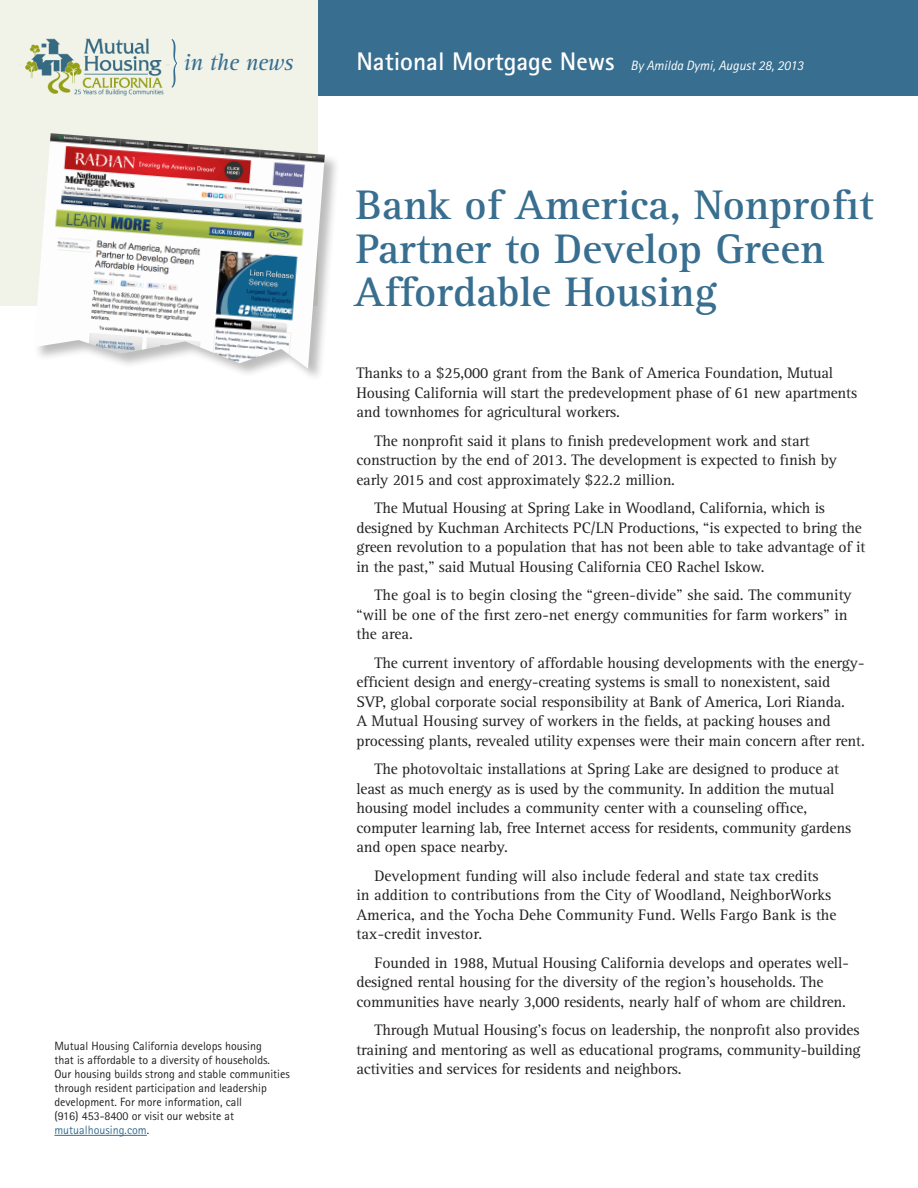
<style>
.page{position:relative;width:918px;height:1188px;background:#fff}
.page>*{position:absolute;margin:0;border:0;box-sizing:border-box;transform-origin:0 0}
.t1{font:700 42.75px/43.5px "Rotis Serif";color:#386e8f}
.t2{font:italic 23.85px "Rotis Serif";letter-spacing:-.02em;color:#386e8f}
.t3{font:15.75px/19.5px "Rotis Serif";letter-spacing:-.01em;color:#231f20}
.t4{font:italic 13.5px "Rotis Sans Serif";color:#fff}
.t5{font:12px/14.1px "Rotis Sans Serif";color:#231f20}
.s1{color:#386e8f}
.s2{font-weight:700;font-style:normal;font-size:25.5px}
</style>
<div class="page">
<div style="left:314px;top:0;width:604px;height:95px;background:#386e8f"></div>
<div style="left:0;top:0;width:318px;height:306px;background:#f1f3e8"></div>
<div style="left:34px;top:133px;width:306px;height:250px;background:#231f20;opacity:.3"></div>
<img style="left:34px;top:133px;width:291px;height:236px">
<img style="left:20px;top:38px;width:149px;height:58px">
<svg style="left:172px;top:39px;width:5px;height:49px"></svg>
<hr style="left:54px;top:1135px;width:93px;height:1px;background:#386e8f">
<p class="t2" style="left:184px;top:49px;width:111px">in the news</p>
<p class="t5" style="left:54px;top:1038px;width:237px">Mutual Housing California develops housing<br>that is affordable to a diversity of households.<br>Our housing builds strong and stable communities through resident participation and leadership development. For more information, call<br>(916) 453-8400 or visit our website at <span class="s1">mutualhousing.com</span>.</p>
<p class="t4" style="left:356px;top:57px;width:449px"><span class="s2">National Mortgage News</span> By Amilda Dymi, August 28, 2013</p>
<p class="t1" style="left:354px;top:184px;width:521px">Bank of America, Nonprofit<br>Partner to Develop Green<br>Affordable Housing</p>
<p class="t3" style="left:356px;top:364px;width:502px">Thanks to a $25,000 grant from the Bank of America Foundation, Mutual<br>Housing California will start the predevelopment phase of 61 new apartments and townhomes for agricultural workers.</p>
<p class="t3" style="left:356px;top:431px;width:482px;text-indent:18px">The nonprofit said it plans to finish predevelopment work and start construction by the end of 2013. The development is expected to finish by early 2015 and cost approximately $22.2 million.</p>
<p class="t3" style="left:356px;top:499px;width:510px;text-indent:18px">The Mutual Housing at Spring Lake in Woodland, California, which is designed by Kuchman Architects PC/LN Productions, “is expected to bring the green revolution to a population that has not been able to take advantage of it in the past,” said Mutual Housing California CEO Rachel Iskow.</p>
<p class="t3" style="left:356px;top:586px;width:497px;text-indent:18px">The goal is to begin closing the “green-divide” she said. The community “will be one of the first zero-net energy communities for farm workers” in the area.</p>
<p class="t3" style="left:356px;top:653px;width:510px;text-indent:18px">The current inventory of affordable housing developments with the energy&shy;efficient design and energy-creating systems is small to nonexistent, said<br>SVP, global corporate social responsibility at Bank of America, Lori Rianda.<br>A Mutual Housing survey of workers in the fields, at packing houses and processing plants, revealed utility expenses were their main concern after rent.</p>
<p class="t3" style="left:356px;top:760px;width:496px;text-indent:18px">The photovoltaic installations at Spring Lake are designed to produce at least as much energy as is used by the community. In addition the mutual housing model includes a community center with a counseling office, computer learning lab, free Internet access for residents, community gardens and open space nearby.</p>
<p class="t3" style="left:356px;top:866px;width:482px;text-indent:18px">Development funding will also include federal and state tax credits<br>in addition to contributions from the City of Woodland, NeighborWorks America, and the Yocha Dehe Community Fund. Wells Fargo Bank is the tax-credit investor.</p>
<p class="t3" style="left:356px;top:953px;width:494px;text-indent:18px">Founded in 1988, Mutual Housing California develops and operates well&shy;designed rental housing for the diversity of the region’s households. The communities have nearly 3,000 residents, nearly half of whom are children.</p>
<p class="t3" style="left:356px;top:1021px;width:506px;text-align:justify;text-indent:18px">Through Mutual Housing’s focus on leadership, the nonprofit also provides training and mentoring as well as educational programs, community-building activities and services for residents and neighbors.</p>
</div>
